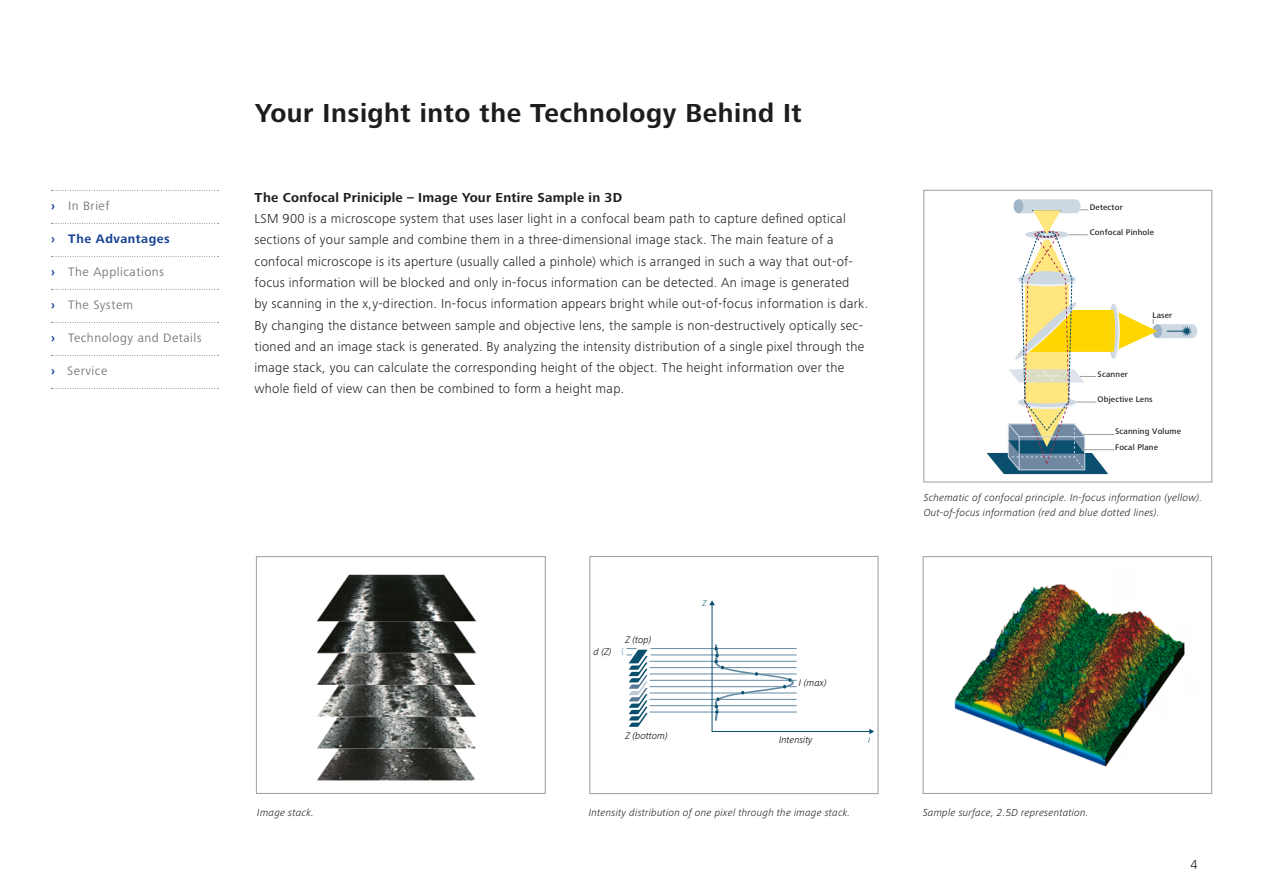
<style>
.page{position:relative;width:1263px;height:893px;background:#fff}
.page>*{position:absolute;margin:0;border:0;box-sizing:border-box;transform-origin:0 0}
.t1{font:700 27px "Zeiss Frutiger Next Pro";letter-spacing:.02em;color:#1d1d1b}
.t2{font:300 13.5px/21.3px "Zeiss Frutiger Next Pro";letter-spacing:.02em;color:#1d1d1b}
.t3{font:700 13.5px "Zeiss Frutiger Next Pro";letter-spacing:.02em;color:#1d1d1b}
.t4{font:12.75px "Zeiss Frutiger Next Pro";letter-spacing:.04em;color:#7c7b7b}
.t5{font:700 12.75px "Zeiss Frutiger Next Pro";letter-spacing:.04em;color:#164194}
.t6{font:italic 300 10.5px/15px "Zeiss Frutiger Next Pro";letter-spacing:.02em;color:#1d1d1b}
.t7{font:italic 300 9.9px "Zeiss Frutiger Next Pro";color:#000101}
.t8{font:500 8.4px "Zeiss Frutiger Next Pro";letter-spacing:.02em;color:#1d1d1b}
.t9{font:italic 300 8.4px "Zeiss Frutiger Next Pro";color:#0b4f6e}
.t10{font:300 8.25px "Zeiss Frutiger Next Pro";color:#628aa3}
.s1{font-weight:700;color:#164194}
</style>
<div class="page">
<img style="left:316px;top:574px;width:161px;height:207px">
<svg style="left:987px;top:199px;width:210px;height:275px"></svg>
<hr style="left:1083px;top:434px;width:31px;height:1px;background:#9d9d9c">
<div style="left:924px;top:190px;width:288px;height:292px;border:1px solid #9d9d9c"></div>
<div style="left:256px;top:556px;width:289px;height:238px;border:1px solid #9d9d9c"></div>
<img style="left:954px;top:584px;width:231px;height:183px">
<div style="left:923px;top:556px;width:289px;height:238px;border:1px solid #9d9d9c"></div>
<hr style="left:626px;top:655px;width:171px;height:1px;background:#628aa3">
<hr style="left:626px;top:648px;width:171px;height:1px;background:#628aa3">
<svg style="left:626px;top:648px;width:28px;height:79px"></svg>
<hr style="left:650px;top:680px;width:147px;height:1px;background:#628aa3">
<hr style="left:650px;top:686px;width:147px;height:1px;background:#628aa3">
<hr style="left:650px;top:667px;width:147px;height:1px;background:#628aa3">
<hr style="left:650px;top:699px;width:147px;height:1px;background:#628aa3">
<hr style="left:650px;top:705px;width:147px;height:1px;background:#628aa3">
<hr style="left:650px;top:712px;width:147px;height:1px;background:#628aa3">
<hr style="left:650px;top:674px;width:147px;height:1px;background:#628aa3">
<hr style="left:650px;top:693px;width:147px;height:1px;background:#628aa3">
<hr style="left:650px;top:661px;width:147px;height:1px;background:#628aa3">
<svg style="left:709px;top:600px;width:165px;height:134px"></svg>
<div style="left:590px;top:556px;width:288px;height:238px;border:1px solid #9d9d9c"></div>
<svg style="left:51px;top:190px;width:168px;height:1px"></svg>
<svg style="left:51px;top:223px;width:168px;height:1px"></svg>
<svg style="left:51px;top:256px;width:168px;height:1px"></svg>
<svg style="left:51px;top:289px;width:168px;height:1px"></svg>
<svg style="left:51px;top:322px;width:168px;height:1px"></svg>
<svg style="left:51px;top:355px;width:168px;height:1px"></svg>
<svg style="left:51px;top:388px;width:168px;height:1px"></svg>
<p class="t4" style="left:51px;top:199px;width:60px"><span class="s1">›</span> In Brief</p>
<p class="t5" style="left:51px;top:232px;width:120px">› The Advantages</p>
<p class="t4" style="left:51px;top:265px;width:115px"><span class="s1">›</span> The Applications</p>
<p class="t4" style="left:51px;top:298px;width:84px"><span class="s1">›</span> The System</p>
<p class="t4" style="left:51px;top:331px;width:152px"><span class="s1">›</span> Technology and Details</p>
<p class="t4" style="left:51px;top:364px;width:58px"><span class="s1">›</span> Service</p>
<h1 class="t1" style="left:255px;top:97px;width:548px">Your Insight into the Technology Behind It</h1>
<p class="t3" style="left:255px;top:189px;width:369px">The Confocal Priniciple – Image Your Entire Sample in 3D</p>
<p class="t2" style="left:255px;top:208px;width:615px">LSM 900 is a microscope system that uses laser light in a confocal beam path to capture defined optical sections of your sample and combine them in a three-dimensional image stack. The main feature of a confocal microscope is its aperture (usually called a pinhole) which is arranged in such a way that out-of&shy;focus information will be blocked and only in-focus information can be detected. An image is generated<br>by scanning in the x,y-direction. In-focus information appears bright while out-of-focus information is dark.<br>By changing the distance between sample and objective lens, the sample is non-destructively optically sec&shy;tioned and an image stack is generated. By analyzing the intensity distribution of a single pixel through the image stack, you can calculate the corresponding height of the object. The height information over the whole field of view can then be combined to form a height map.</p>
<p class="t7" style="left:593px;top:646px;width:19px">d (Z)</p>
<p class="t7" style="left:625px;top:634px;width:28px">Z (top)</p>
<p class="t10" style="left:621px;top:647px;width:4px">{</p>
<p class="t7" style="left:625px;top:730px;width:44px">Z (bottom)</p>
<p class="t9" style="left:703px;top:598px;width:5px">Z</p>
<p class="t7" style="left:799px;top:677px;width:29px">I (max)</p>
<p class="t7" style="left:779px;top:734px;width:35px">Intensity</p>
<p class="t9" style="left:868px;top:735px;width:4px">I</p>
<p class="t8" style="left:1090px;top:202px;width:34px">Detector</p>
<p class="t8" style="left:1090px;top:227px;width:66px">Confocal Pinhole</p>
<p class="t8" style="left:1152px;top:311px;width:21px">Laser</p>
<p class="t8" style="left:1097px;top:369px;width:32px">Scanner</p>
<p class="t8" style="left:1097px;top:394px;width:57px">Objective Lens</p>
<p class="t8" style="left:1115px;top:442px;width:45px">Focal Plane</p>
<p class="t8" style="left:1115px;top:427px;width:68px">Scanning Volume</p>
<p class="t6" style="left:924px;top:490px;width:280px">Schematic of confocal principle. In-focus information (yellow).<br>Out-of-focus information (red and blue dotted lines).</p>
<p class="t6" style="left:257px;top:804px;width:58px">Image stack.</p>
<p class="t6" style="left:589px;top:804px;width:263px">Intensity distribution of one pixel through the image stack.</p>
<p class="t6" style="left:923px;top:804px;width:167px">Sample surface, 2.5D representation.</p>
<p class="t2" style="left:1190px;top:853px;width:9px">4</p>
</div>
